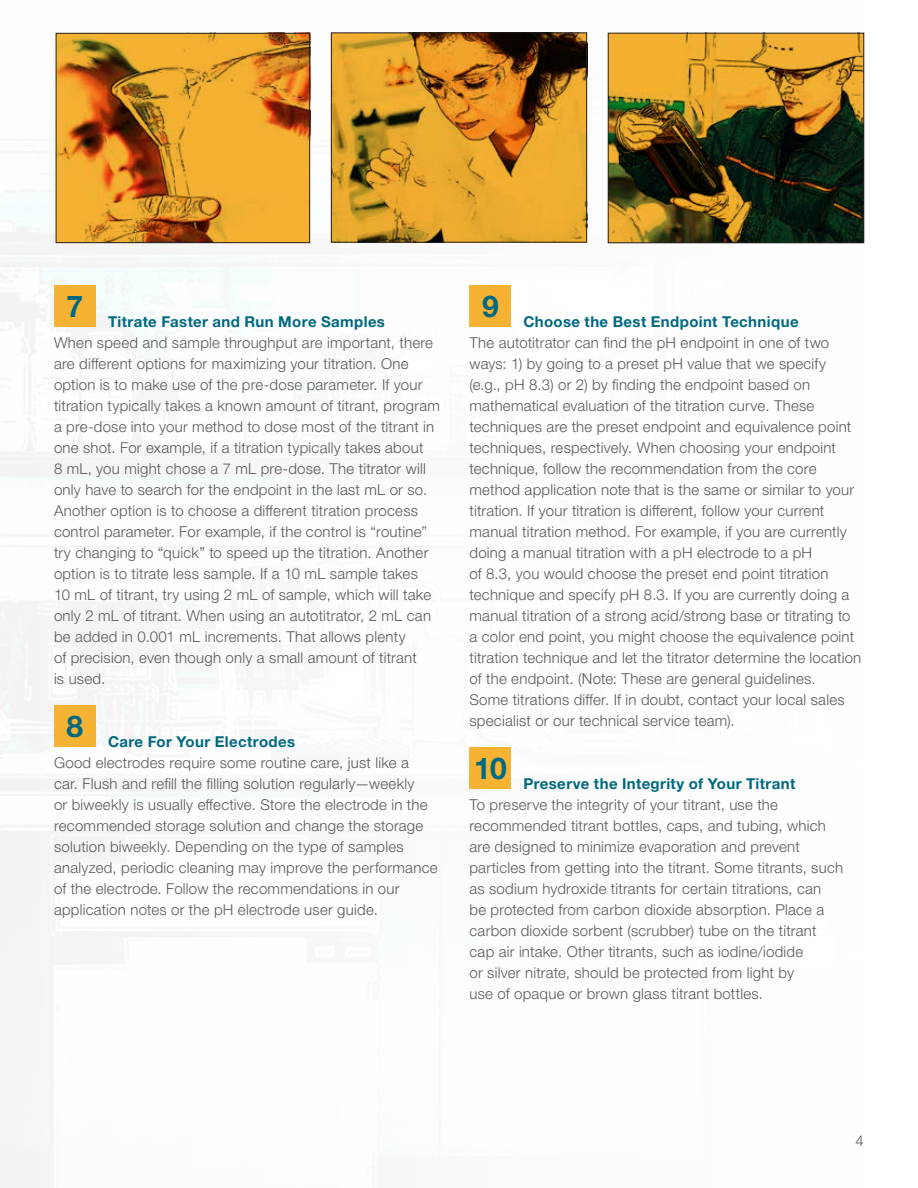
<style>
.page{position:relative;width:918px;height:1188px;background:#fff}
.page>*{position:absolute;margin:0;border:0;box-sizing:border-box;transform-origin:0 0}
.t1{font:700 30px "Helvetica Neue LTW1 G";color:#006880}
.t2{font:300 15px/21px "Helvetica Neue LTW1 G";letter-spacing:.015em;color:#58595b}
.t3{font:700 15px "Helvetica Neue LTW1 G";letter-spacing:.025em;color:#006880}
</style>
<div class="page">
<img style="left:0;top:32px;width:865px;height:1156px">
<img style="left:333px;top:34px;width:252px;height:207px">
<div style="left:331px;top:32px;width:256px;height:211px;border:1px solid #231f20"></div>
<img style="left:58px;top:35px;width:250px;height:206px">
<div style="left:56px;top:33px;width:254px;height:210px;border:1px solid #231f20"></div>
<img style="left:610px;top:35px;width:252px;height:206px">
<div style="left:608px;top:33px;width:256px;height:210px;border:1px solid #231f20"></div>
<div style="left:54px;top:285px;width:42px;height:42px;background:#f6b333"></div>
<div style="left:54px;top:705px;width:42px;height:42px;background:#f6b333"></div>
<div style="left:470px;top:285px;width:42px;height:42px;background:#f6b333"></div>
<div style="left:470px;top:747px;width:42px;height:42px;background:#f6b333"></div>
<h1 class="t1" style="left:67px;top:288px;width:18px">7</h1>
<p class="t3" style="left:108px;top:312px;width:279px">Titrate Faster and Run More Samples</p>
<p class="t2" style="left:54px;top:332px;width:387px">When speed and sample throughput are important, there are different options for maximizing your titration. One option is to make use of the pre-dose parameter. If your titration typically takes a known amount of titrant, program a pre-dose into your method to dose most of the titrant in one shot. For example, if a titration typically takes about<br>8 mL, you might chose a 7 mL pre-dose. The titrator will only have to search for the endpoint in the last mL or so.<br>Another option is to choose a different titration process control parameter. For example, if the control is “routine” try changing to “quick” to speed up the titration. Another option is to titrate less sample. If a 10 mL sample takes<br>10 mL of titrant, try using 2 mL of sample, which will take only 2 mL of titrant. When using an autotitrator, 2 mL can be added in 0.001 mL increments. That allows plenty<br>of precision, even though only a small amount of titrant<br>is used.</p>
<h1 class="t1" style="left:67px;top:708px;width:18px">8</h1>
<p class="t3" style="left:108px;top:732px;width:189px">Care For Your Electrodes</p>
<p class="t2" style="left:54px;top:752px;width:385px">Good electrodes require some routine care, just like a<br>car. Flush and refill the filling solution regularly—weekly<br>or biweekly is usually effective. Store the electrode in the recommended storage solution and change the storage solution biweekly. Depending on the type of samples analyzed, periodic cleaning may improve the performance of the electrode. Follow the recommendations in our application notes or the pH electrode user guide.</p>
<h1 class="t1" style="left:482px;top:288px;width:18px">9</h1>
<p class="t3" style="left:524px;top:312px;width:277px">Choose the Best Endpoint Technique</p>
<p class="t2" style="left:470px;top:332px;width:393px">The autotitrator can find the pH endpoint in one of two ways: 1) by going to a preset pH value that we specify<br>(e.g., pH 8.3) or 2) by finding the endpoint based on mathematical evaluation of the titration curve. These techniques are the preset endpoint and equivalence point techniques, respectively. When choosing your endpoint technique, follow the recommendation from the core method application note that is the same or similar to your titration. If your titration is different, follow your current manual titration method. For example, if you are currently doing a manual titration with a pH electrode to a pH<br>of 8.3, you would choose the preset end point titration technique and specify pH 8.3. If you are currently doing a manual titration of a strong acid/strong base or titrating to a color end point, you might choose the equivalence point titration technique and let the titrator determine the location of the endpoint. (Note: These are general guidelines.<br>Some titrations differ. If in doubt, contact your local sales specialist or our technical service team).</p>
<h1 class="t1" style="left:474px;top:750px;width:34px">10</h1>
<p class="t3" style="left:524px;top:774px;width:273px">Preserve the Integrity of Your Titrant</p>
<p class="t2" style="left:470px;top:794px;width:375px">To preserve the integrity of your titrant, use the recommended titrant bottles, caps, and tubing, which are designed to minimize evaporation and prevent particles from getting into the titrant. Some titrants, such as sodium hydroxide titrants for certain titrations, can<br>be protected from carbon dioxide absorption. Place a carbon dioxide sorbent (scrubber) tube on the titrant cap air intake. Other titrants, such as iodine/iodide<br>or silver nitrate, should be protected from light by<br>use of opaque or brown glass titrant bottles.</p>
<p class="t2" style="left:856px;top:1130px;width:10px">4</p>
</div>
